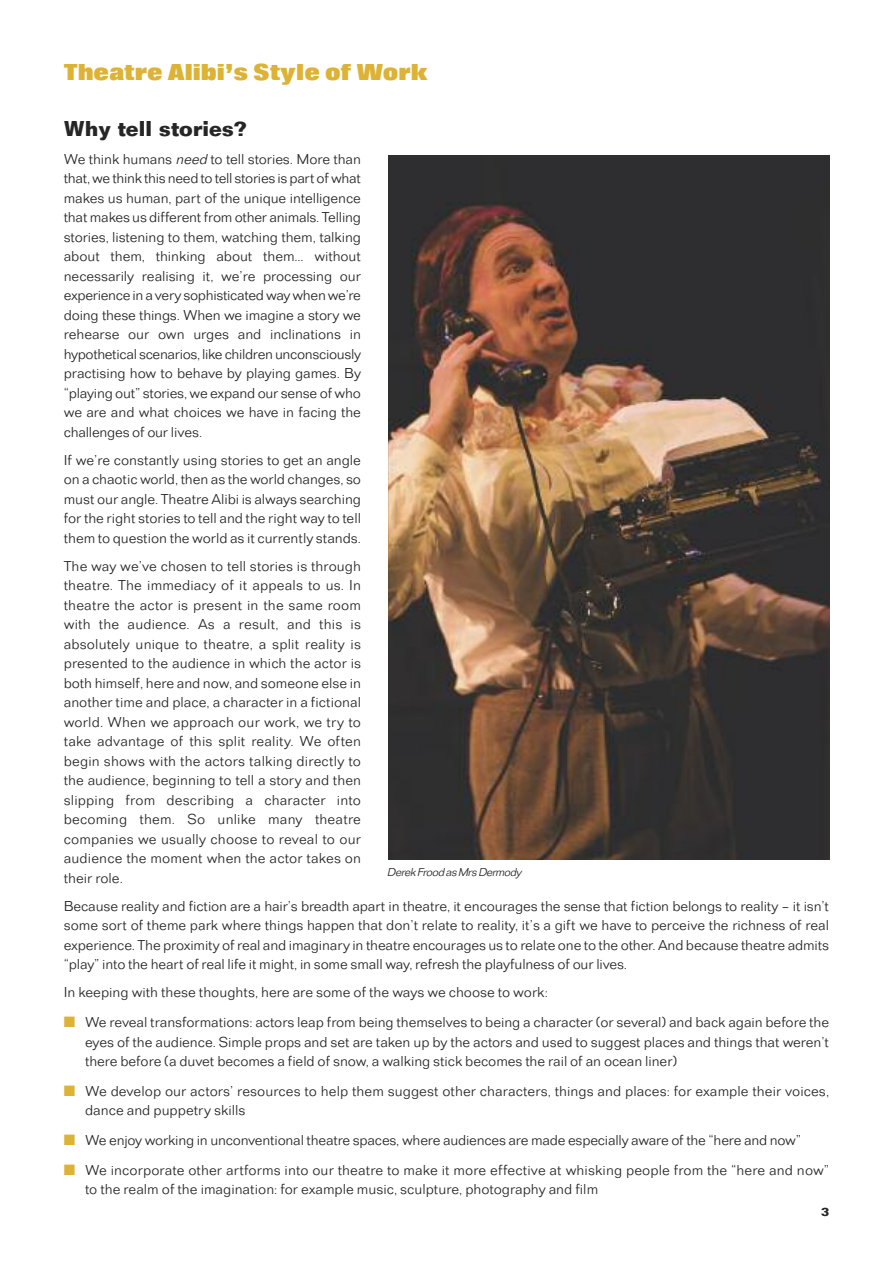
<style>
.page{position:relative;width:893px;height:1263px;background:#fff}
.page>*{position:absolute;margin:0;border:0;box-sizing:border-box;transform-origin:0 0}
.t1{font:700 24px "Folio T Extr";color:#dcb336}
.t2{font:700 21px "Folio";color:#272627}
.t3{font:15px/19.5px "Folio T Ligh";letter-spacing:-.005em;color:#272627;text-align:justify}
.t4{font:italic 12px "Folio T Ligh";color:#272627}
.t5{font:700 12px "Folio";color:#272627}
.s1{font-style:italic}
.s2{color:#dcb336}
</style>
<div class="page">
<img style="left:388px;top:156px;width:441px;height:704px">
<h1 class="t1" style="left:64px;top:57px;width:366px">Theatre Alibi’s Style of Work</h1>
<h2 class="t2" style="left:64px;top:121px;width:185px">Why tell stories?</h2>
<p class="t3" style="left:64px;top:149px;width:299px">We think humans <span class="s1">need</span>to tell stories. More than that,we think this needtotell stories ispartofwhat makes us human, part of the unique intelligence that makes us different from other animals. Telling stories, listening to them, watching them, talking about them, thinking about them… without necessarily realising it, we’re processing our experience ina very sophisticatedwaywhenwe’re doing these things. When we imagine a story we rehearse our own urges and inclinations in hypothetical scenarios, like childrenunconsciously practising how to behave by playing games. By “playing out” stories, we expand our sense of who we are and what choices we have in facing the challenges of our lives.</p>
<p class="t3" style="left:64px;top:450px;width:299px">If we’re constantly using stories to get an angle on a chaotic world, then as the world changes, so must our angle. Theatre Alibi is always searching for the right stories to tell and the right way to tell them to question the world as it currently stands.</p>
<p class="t3" style="left:64px;top:556px;width:299px">The way we’ve chosen to tell stories is through theatre. The immediacy of it appeals to us. In theatre the actor is present in the same room with the audience. As a result, and this is absolutely unique to theatre, a split reality is presented to the audience in which the actor is both himself, here and now, and someone else in another time and place, a character in a fictional world. When we approach our work, we try to take advantage of this split reality. We often begin shows with the actors talking directly to the audience, beginning to tell a story and then slipping from describing a character into becoming them. So unlike many theatre companies we usually choose to reveal to our audience the moment when the actor takes on their role.</p>
<p class="t3" style="left:64px;top:896px;width:767px">Because reality and fiction are a hair’s breadth apart in theatre, it encourages the sense that fiction belongs to reality – it isn’t some sort of theme park where things happen that don’t relate to reality, it’s a gift we have to perceive the richness of real experience. The proximity of real and imaginary in theatre encourages us to relate one to the other. And because theatre admits “play” into the heart of real life it might, in some small way, refresh the playfulness of our lives.</p>
<p class="t3" style="left:64px;top:982px;width:486px">In keeping with these thoughts, here are some of the ways we choose to work:</p>
<p class="t3" style="left:85px;top:1012px;width:746px;text-indent:-21px"><span class="s2">■</span> We reveal transformations: actors leap from being themselves to being a character (or several) and back again before the eyes of the audience. Simple props and set are taken up by the actors and used to suggest places and things that weren’t there before (a duvet becomes a field of snow, a walking stick becomes the rail of an ocean liner)</p>
<p class="t3" style="left:85px;top:1081px;width:746px;text-indent:-21px"><span class="s2">■</span> We develop our actors’ resources to help them suggest other characters, things and places: for example their voices, dance and puppetry skills</p>
<p class="t3" style="left:64px;top:1130px;width:739px"><span class="s2">■</span> We enjoy working in unconventional theatre spaces, where audiences are made especially aware of the “here and now”</p>
<p class="t3" style="left:85px;top:1160px;width:746px;text-indent:-21px"><span class="s2">■</span> We incorporate other artforms into our theatre to make it more effective at whisking people from the “here and now” to the realm of the imagination: for example music, sculpture, photography and film</p>
<p class="t5" style="left:821px;top:1208px;width:10px">3</p>
<p class="t4" style="left:387px;top:864px;width:136px">DerekFroodasMrsDermody</p>
</div>
